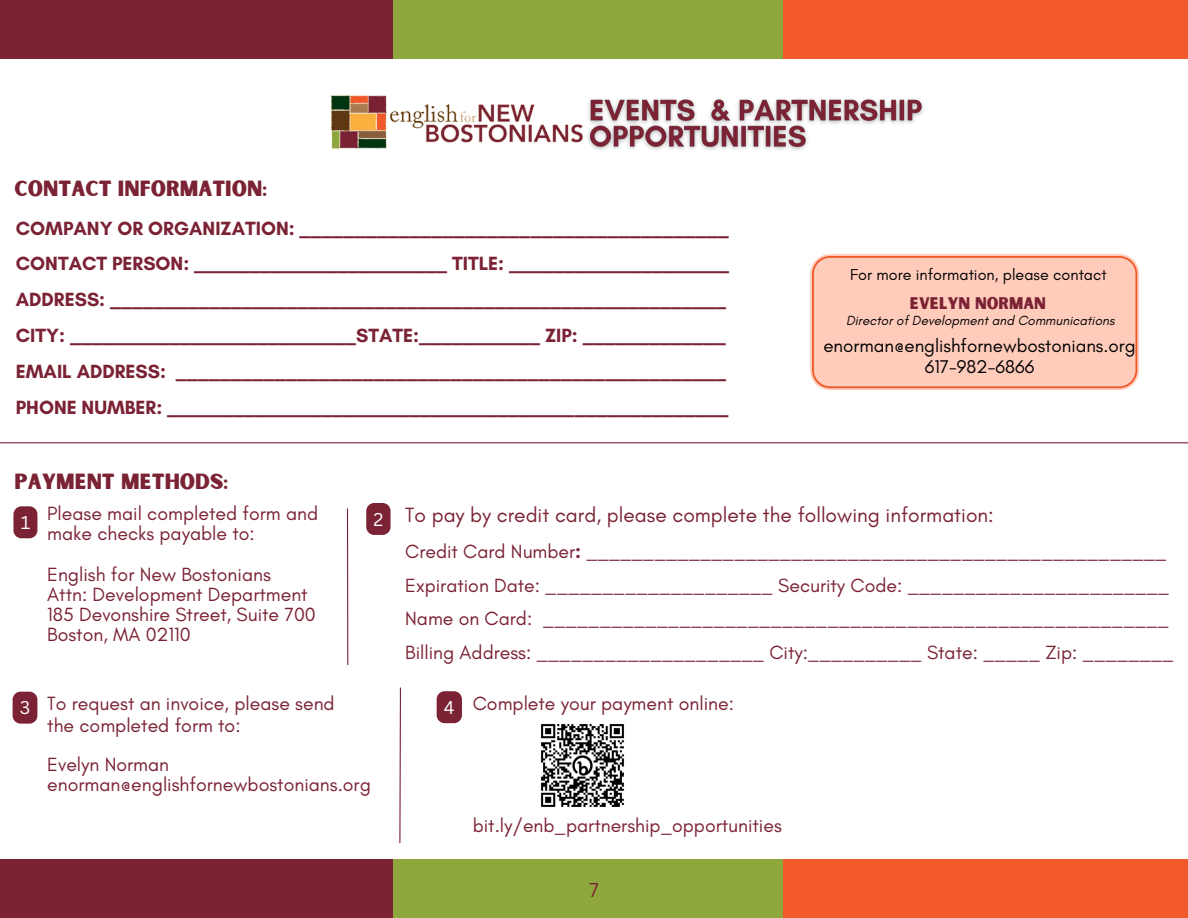
<style>
.page{position:relative;width:1188px;height:918px;background:#fff}
.page>*{position:absolute;margin:0;border:0;box-sizing:border-box;transform-origin:0 0}
.t1{font:21px "Glacial Indifference";color:#7b2234}
.t2{font:21px "Sunborn Sans One";color:#7b2234}
.t3{font:19.5px/20.2px "Glacial Indifference";color:#7b2234}
.t4{font:700 19.5px "Glacial Indifference";color:#7b2234}
.t5{font:19.5px "Canva Sans";color:#7b2234}
.t6{font:18.75px "Glacial Indifference";color:#000}
.t7{font:18px "Canva Sans";color:#fff}
.t8{font:16.2px "Glacial Indifference";color:#000}
.t9{font:16.2px "Sunborn Sans One";color:#7b2234}
.t10{font:italic 13.5px "Glacial Indifference";color:#000}
.s1{font-weight:700}
</style>
<div class="page">
<div style="left:0;top:860px;width:405px;height:58px;background:#7b2234"></div>
<div style="left:783px;top:860px;width:405px;height:58px;background:#f25a2b"></div>
<div style="left:393px;top:860px;width:390px;height:58px;background:#8fa83d"></div>
<svg style="left:810px;top:254px;width:329px;height:136px;background:#fecdbe"></svg>
<div style="left:812px;top:256px;width:325px;height:132px;background:#ffccbc"></div>
<hr style="left:0;top:442px;width:1188px;height:1px;background:#7b2234">
<div style="left:0;top:0;width:405px;height:58px;background:#7b2234"></div>
<div style="left:783px;top:0;width:405px;height:58px;background:#f25a2b"></div>
<div style="left:393px;top:0;width:390px;height:58px;background:#8fa83d"></div>
<hr style="left:347px;top:508px;width:1px;height:157px;background:#7b2234">
<svg style="left:399px;top:687px;width:2px;height:157px"></svg>
<img style="left:330px;top:95px;width:251px;height:54px">
<img style="left:541px;top:724px;width:83px;height:83px">
<div style="left:13px;top:692px;width:24px;height:32px;background:#7b2234;border-radius:8px"></div>
<div style="left:366px;top:503px;width:25px;height:32px;background:#7b2234;border-radius:8px"></div>
<div style="left:437px;top:691px;width:25px;height:32px;background:#7b2234;border-radius:8px"></div>
<div style="left:13px;top:506px;width:24px;height:32px;background:#7b2234;border-radius:8px"></div>
<img style="left:581px;top:99px;width:343px;height:51px">
<p class="t2" style="left:14px;top:175px;width:254px">CONTACT INFORMATION:</p>
<p class="t4" style="left:16px;top:216px;width:714px">COMPANY OR ORGANIZATION: _______________________________________</p>
<p class="t4" style="left:16px;top:252px;width:715px">CONTACT PERSON: _______________________ TITLE: ____________________</p>
<p class="t4" style="left:16px;top:288px;width:712px">ADDRESS: ________________________________________________________</p>
<p class="t4" style="left:16px;top:324px;width:711px">CITY: __________________________STATE:___________ ZIP: _____________</p>
<p class="t4" style="left:16px;top:360px;width:712px">EMAIL ADDRESS: __________________________________________________</p>
<p class="t4" style="left:16px;top:396px;width:714px">PHONE NUMBER: ___________________________________________________</p>
<p class="t8" style="left:850px;top:265px;width:258px">For more information, please contact</p>
<p class="t9" style="left:910px;top:293px;width:138px">EVELYN NORMAN</p>
<p class="t6" style="left:823px;top:334px;width:314px">enorman@englishfornewbostonians.org</p>
<p class="t6" style="left:925px;top:356px;width:111px">617-982-6866</p>
<p class="t10" style="left:846px;top:312px;width:270px">Director of Development and Communications</p>
<p class="t2" style="left:14px;top:468px;width:215px">PAYMENT METHODS:</p>
<p class="t3" style="left:47px;top:503px;width:272px">Please mail completed form and make checks payable to:</p>
<p class="t3" style="left:47px;top:564px;width:225px">English for New Bostonians</p>
<p class="t3" style="left:47px;top:584px;width:262px">Attn: Development Department</p>
<p class="t3" style="left:47px;top:604px;width:270px">185 Devonshire Street, Suite 700</p>
<p class="t3" style="left:47px;top:624px;width:145px">Boston, MA 02110</p>
<p class="t7" style="left:21px;top:510px;width:11px">1</p>
<p class="t7" style="left:20px;top:695px;width:12px">3</p>
<p class="t3" style="left:47px;top:692px;width:289px;line-height:22.5px">To request an invoice, please send the completed form to:</p>
<p class="t7" style="left:373px;top:506px;width:11px">2</p>
<p class="t1" style="left:405px;top:502px;width:590px">To pay by credit card, please complete the following information:</p>
<p class="t3" style="left:405px;top:541px;width:763px">Credit Card Number<span class="s1">:</span> ___________________________________________________</p>
<p class="t3" style="left:405px;top:575px;width:766px">Expiration Date: ____________________ Security Code: _______________________</p>
<p class="t3" style="left:405px;top:608px;width:765px">Name on Card: _______________________________________________________</p>
<p class="t3" style="left:405px;top:642px;width:770px">Billing Address: ____________________ City:__________ State: _____ Zip: ________</p>
<p class="t7" style="left:444px;top:695px;width:12px">4</p>
<p class="t3" style="left:473px;top:693px;width:263px">Complete your payment online:</p>
<p class="t3" style="left:47px;top:754px;width:123px">Evelyn Norman</p>
<p class="t3" style="left:47px;top:774px;width:325px">enorman@englishfornewbostonians.org</p>
<p class="t3" style="left:473px;top:815px;width:311px">bit.ly/enb_partnership_opportunities</p>
<p class="t5" style="left:589px;top:877px;width:11px">7</p>
</div>
